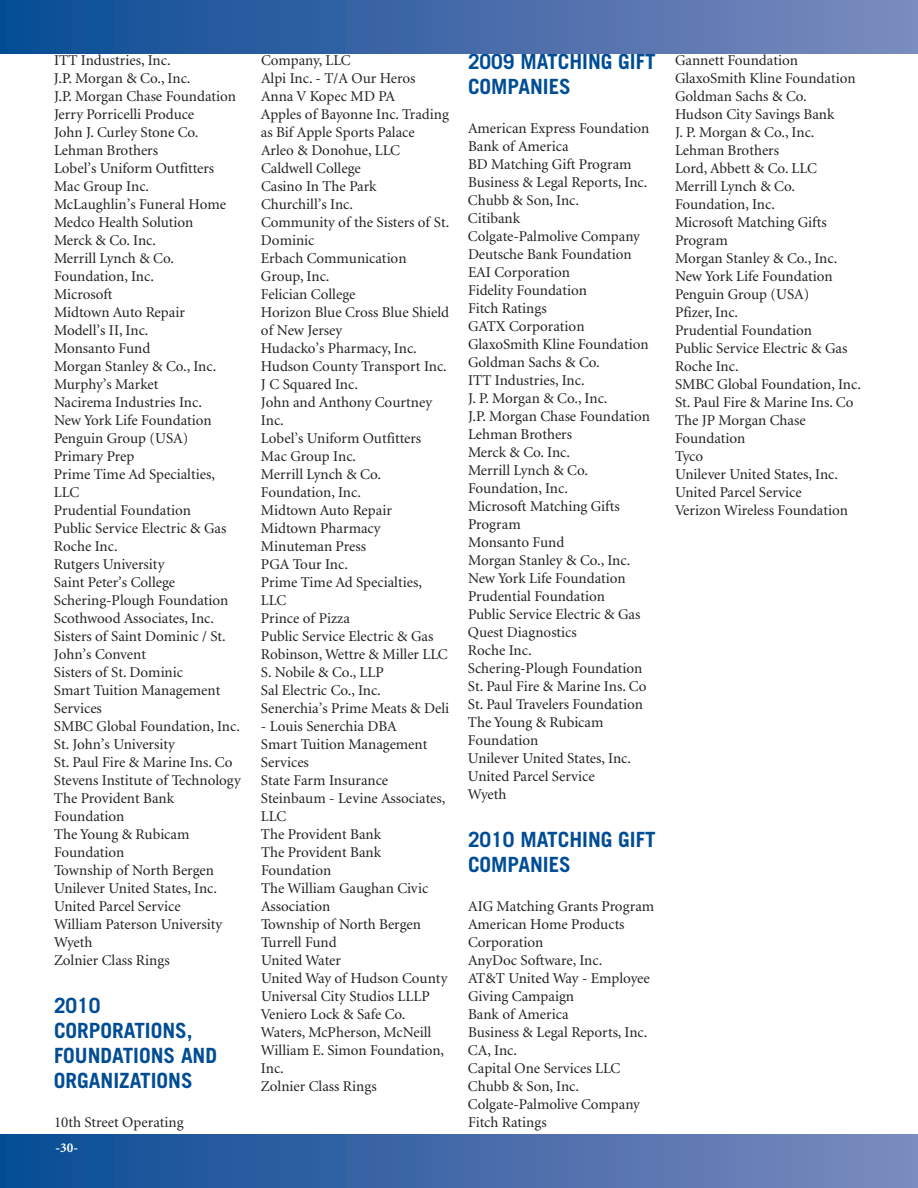
<style>
.page{position:relative;width:918px;height:1188px;background:#fff}
.page>*{position:absolute;margin:0;border:0;box-sizing:border-box;transform-origin:0 0}
.t1{font:700 21px/25.2px "Trade Gothic";color:#014d95}
.t2{font:15px/18px "Minion";color:#231f20}
.t3{font:700 13.5px "Minion";color:#fff}
</style>
<div class="page">
<div style="left:0;top:1134px;width:918px;height:54px;background:linear-gradient(to right,#074b94,#7e8bbe)"></div>
<div style="left:0;top:0;width:918px;height:54px;background:linear-gradient(to right,#074b94,#7e8bbe)"></div>
<p class="t2" style="left:54px;top:52px;width:188px">ITT Industries, Inc.<br>J.P. Morgan &amp; Co., Inc.<br>J.P. Morgan Chase Foundation<br>Jerry Porricelli Produce<br>John J. Curley Stone Co.<br>Lehman Brothers<br>Lobel’s Uniform Outfitters<br>Mac Group Inc.<br>McLaughlin’s Funeral Home<br>Medco Health Solution<br>Merck &amp; Co. Inc.<br>Merrill Lynch &amp; Co.<br>Foundation, Inc.<br>Microsoft<br>Midtown Auto Repair<br>Modell’s II, Inc.<br>Monsanto Fund<br>Morgan Stanley &amp; Co., Inc.<br>Murphy’s Market<br>Nacirema Industries Inc.<br>New York Life Foundation<br>Penguin Group (USA)<br>Primary Prep<br>Prime Time Ad Specialties,<br>LLC<br>Prudential Foundation<br>Public Service Electric &amp; Gas<br>Roche Inc.<br>Rutgers University<br>Saint Peter’s College<br>Schering-Plough Foundation<br>Scothwood Associates, Inc.<br>Sisters of Saint Dominic / St.<br>John’s Convent<br>Sisters of St. Dominic<br>Smart Tuition Management<br>Services<br>SMBC Global Foundation, Inc.<br>St. John’s University<br>St. Paul Fire &amp; Marine Ins. Co<br>Stevens Institute of Technology<br>The Provident Bank<br>Foundation<br>The Young &amp; Rubicam<br>Foundation<br>Township of North Bergen<br>Unilever United States, Inc.<br>United Parcel Service<br>William Paterson University<br>Wyeth<br>Zolnier Class Rings</p>
<h1 class="t1" style="left:54px;top:994px;width:165px">2010<br>CORPORATIONS,<br>FOUNDATIONS AND<br>ORGANIZATIONS</h1>
<p class="t2" style="left:54px;top:1114px;width:131px">10th Street Operating</p>
<p class="t3" style="left:56px;top:1143px;width:24px">-30-</p>
<p class="t2" style="left:261px;top:52px;width:190px">Company, LLC<br>Alpi Inc. - T/A Our Heros<br>Anna V Kopec MD PA<br>Apples of Bayonne Inc. Trading as Bif Apple Sports Palace<br>Arleo &amp; Donohue, LLC<br>Caldwell College<br>Casino In The Park<br>Churchill’s Inc.<br>Community of the Sisters of St.<br>Dominic<br>Erbach Communication<br>Group, Inc.<br>Felician College<br>Horizon Blue Cross Blue Shield of New Jersey<br>Hudacko’s Pharmacy, Inc.<br>Hudson County Transport Inc.<br>J C Squared Inc.<br>John and Anthony Courtney<br>Inc.<br>Lobel’s Uniform Outfitters<br>Mac Group Inc.<br>Merrill Lynch &amp; Co.<br>Foundation, Inc.<br>Midtown Auto Repair<br>Midtown Pharmacy<br>Minuteman Press<br>PGA Tour Inc.<br>Prime Time Ad Specialties,<br>LLC<br>Prince of Pizza<br>Public Service Electric &amp; Gas<br>Robinson, Wettre &amp; Miller LLC<br>S. Nobile &amp; Co., LLP<br>Sal Electric Co., Inc.<br>Senerchia’s Prime Meats &amp; Deli</p>
<p class="t2" style="left:261px;top:718px;width:188px">- Louis Senerchia DBA<br>Smart Tuition Management<br>Services<br>State Farm Insurance<br>Steinbaum - Levine Associates,<br>LLC<br>The Provident Bank<br>The Provident Bank<br>Foundation<br>The William Gaughan Civic<br>Association<br>Township of North Bergen<br>Turrell Fund<br>United Water<br>United Way of Hudson County<br>Universal City Studios LLLP<br>Veniero Lock &amp; Safe Co.<br>Waters, McPherson, McNeill<br>William E. Simon Foundation,<br>Inc.<br>Zolnier Class Rings</p>
<h1 class="t1" style="left:468px;top:51px;width:189px">2009 MATCHING GIFT<br>COMPANIES</h1>
<p class="t2" style="left:468px;top:120px;width:184px">American Express Foundation<br>Bank of America<br>BD Matching Gift Program<br>Business &amp; Legal Reports, Inc.<br>Chubb &amp; Son, Inc.<br>Citibank<br>Colgate-Palmolive Company<br>Deutsche Bank Foundation<br>EAI Corporation<br>Fidelity Foundation<br>Fitch Ratings<br>GATX Corporation<br>GlaxoSmith Kline Foundation<br>Goldman Sachs &amp; Co.<br>ITT Industries, Inc.<br>J. P. Morgan &amp; Co., Inc.<br>J.P. Morgan Chase Foundation<br>Lehman Brothers<br>Merck &amp; Co. Inc.<br>Merrill Lynch &amp; Co.<br>Foundation, Inc.<br>Microsoft Matching Gifts<br>Program<br>Monsanto Fund<br>Morgan Stanley &amp; Co., Inc.<br>New York Life Foundation<br>Prudential Foundation<br>Public Service Electric &amp; Gas<br>Quest Diagnostics<br>Roche Inc.<br>Schering-Plough Foundation<br>St. Paul Fire &amp; Marine Ins. Co<br>St. Paul Travelers Foundation<br>The Young &amp; Rubicam<br>Foundation<br>Unilever United States, Inc.<br>United Parcel Service<br>Wyeth</p>
<h1 class="t1" style="left:468px;top:829px;width:189px">2010 MATCHING GIFT<br>COMPANIES</h1>
<p class="t2" style="left:468px;top:898px;width:188px">AIG Matching Grants Program<br>American Home Products<br>Corporation<br>AnyDoc Software, Inc.<br>AT&amp;T United Way - Employee<br>Giving Campaign<br>Bank of America<br>Business &amp; Legal Reports, Inc.<br>CA, Inc.<br>Capital One Services LLC<br>Chubb &amp; Son, Inc.<br>Colgate-Palmolive Company<br>Fitch Ratings</p>
<p class="t2" style="left:675px;top:52px;width:188px">Gannett Foundation<br>GlaxoSmith Kline Foundation<br>Goldman Sachs &amp; Co.<br>Hudson City Savings Bank<br>J. P. Morgan &amp; Co., Inc.<br>Lehman Brothers<br>Lord, Abbett &amp; Co. LLC<br>Merrill Lynch &amp; Co.<br>Foundation, Inc.<br>Microsoft Matching Gifts<br>Program<br>Morgan Stanley &amp; Co., Inc.<br>New York Life Foundation<br>Penguin Group (USA)<br>Pfizer, Inc.<br>Prudential Foundation<br>Public Service Electric &amp; Gas<br>Roche Inc.<br>SMBC Global Foundation, Inc.<br>St. Paul Fire &amp; Marine Ins. Co<br>The JP Morgan Chase<br>Foundation<br>Tyco<br>Unilever United States, Inc.<br>United Parcel Service<br>Verizon Wireless Foundation</p>
</div>
